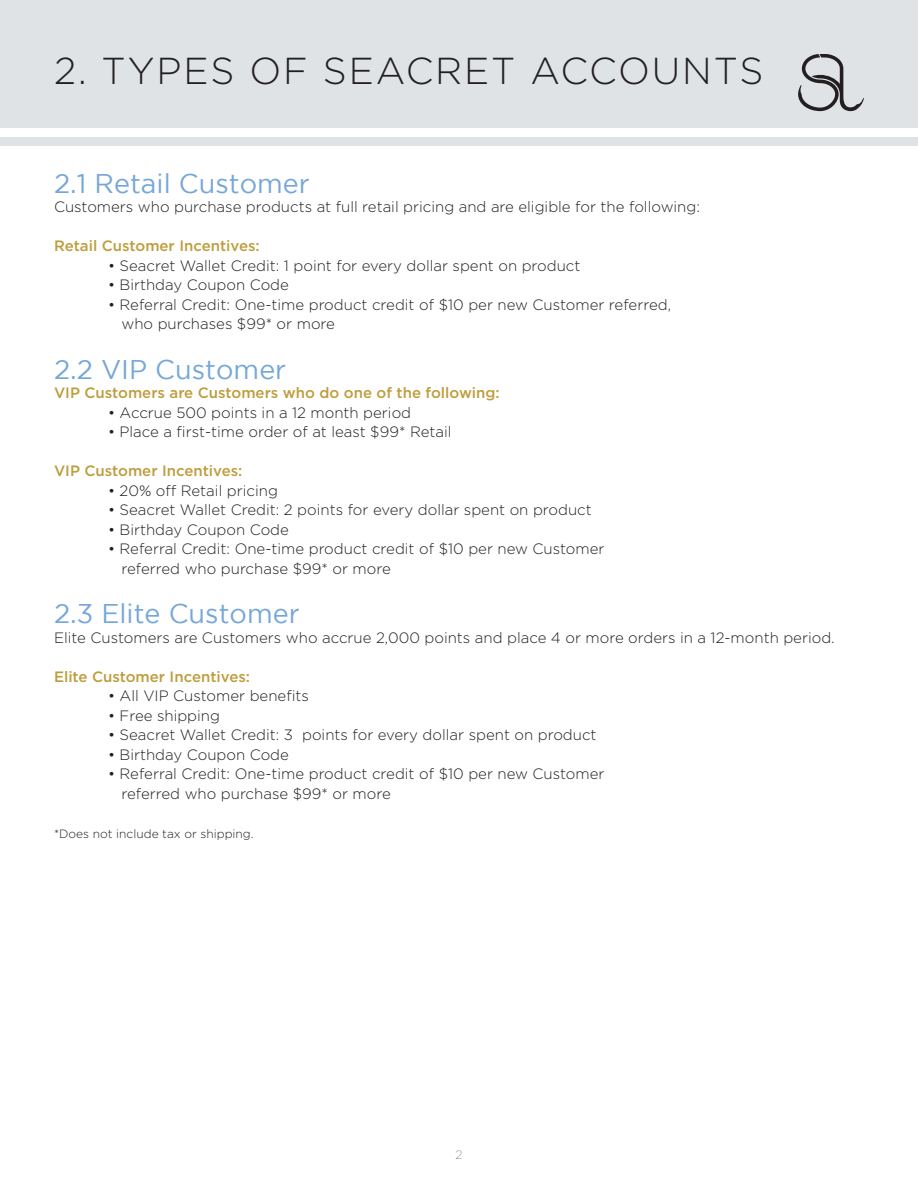
<style>
.page{position:relative;width:918px;height:1188px;background:#fff}
.page>*{position:absolute;margin:0;border:0;box-sizing:border-box;transform-origin:0 0}
.t1{font:300 37.5px "Gotham";letter-spacing:.05em;color:#231f20}
.t2{font:27px "Gotham";color:#76a7d9}
.t3{font:300 15px "Gotham";color:#231f20}
.t4{font:500 15px "Gotham";color:#be9d3c}
.t5{font:300 12px "Gotham";color:#231f20}
.t6{font:100 12px "Gotham";color:#231f20}
</style>
<div class="page">
<div style="left:0;top:0;width:918px;height:127px;background:#dfe3e5"></div>
<div style="left:0;top:137px;width:918px;height:9px;background:#dfe3e5"></div>
<svg style="left:798px;top:54px;width:66px;height:57px"></svg>
<p class="t1" style="left:54px;top:47px;width:711px">2. TYPES OF SEACRET ACCOUNTS</p>
<p class="t2" style="left:54px;top:168px;width:257px">2.1 Retail Customer</p>
<p class="t3" style="left:54px;top:197px;width:648px">Customers who purchase products at full retail pricing and are eligible for the following:</p>
<p class="t4" style="left:54px;top:236px;width:207px">Retail Customer Incentives:</p>
<p class="t3" style="left:108px;top:256px;width:474px">• Seacret Wallet Credit: 1 point for every dollar spent on product</p>
<p class="t3" style="left:108px;top:275px;width:182px">• Birthday Coupon Code</p>
<p class="t3" style="left:108px;top:295px;width:565px">• Referral Credit: One-time product credit of $10 per new Customer referred,</p>
<p class="t3" style="left:122px;top:314px;width:215px">who purchases $99* or more</p>
<p class="t2" style="left:54px;top:354px;width:234px">2.2 VIP Customer</p>
<p class="t4" style="left:54px;top:383px;width:447px">VIP Customers are Customers who do one of the following:</p>
<p class="t3" style="left:108px;top:403px;width:305px">• Accrue 500 points in a 12 month period</p>
<p class="t3" style="left:108px;top:422px;width:345px">• Place a first-time order of at least $99* Retail</p>
<p class="t4" style="left:54px;top:461px;width:190px">VIP Customer Incentives:</p>
<p class="t3" style="left:108px;top:481px;width:171px">• 20% off Retail pricing</p>
<p class="t3" style="left:108px;top:500px;width:485px">• Seacret Wallet Credit: 2 points for every dollar spent on product</p>
<p class="t3" style="left:108px;top:520px;width:182px">• Birthday Coupon Code</p>
<p class="t3" style="left:108px;top:539px;width:498px">• Referral Credit: One-time product credit of $10 per new Customer</p>
<p class="t3" style="left:122px;top:559px;width:271px">referred who purchase $99* or more</p>
<p class="t2" style="left:54px;top:599px;width:247px">2.3 Elite Customer</p>
<p class="t3" style="left:54px;top:628px;width:782px">Elite Customers are Customers who accrue 2,000 points and place 4 or more orders in a 12-month period.</p>
<p class="t4" style="left:54px;top:666px;width:198px">Elite Customer Incentives:</p>
<p class="t3" style="left:108px;top:686px;width:202px">• All VIP Customer benefits</p>
<p class="t3" style="left:108px;top:706px;width:114px">• Free shipping</p>
<p class="t3" style="left:108px;top:725px;width:490px">• Seacret Wallet Credit: 3 points for every dollar spent on product</p>
<p class="t3" style="left:108px;top:745px;width:182px">• Birthday Coupon Code</p>
<p class="t3" style="left:108px;top:764px;width:498px">• Referral Credit: One-time product credit of $10 per new Customer</p>
<p class="t3" style="left:122px;top:784px;width:271px">referred who purchase $99* or more</p>
<p class="t5" style="left:54px;top:826px;width:201px">*Does not include tax or shipping.</p>
<p class="t6" style="left:456px;top:1148px;width:8px">2</p>
</div>
